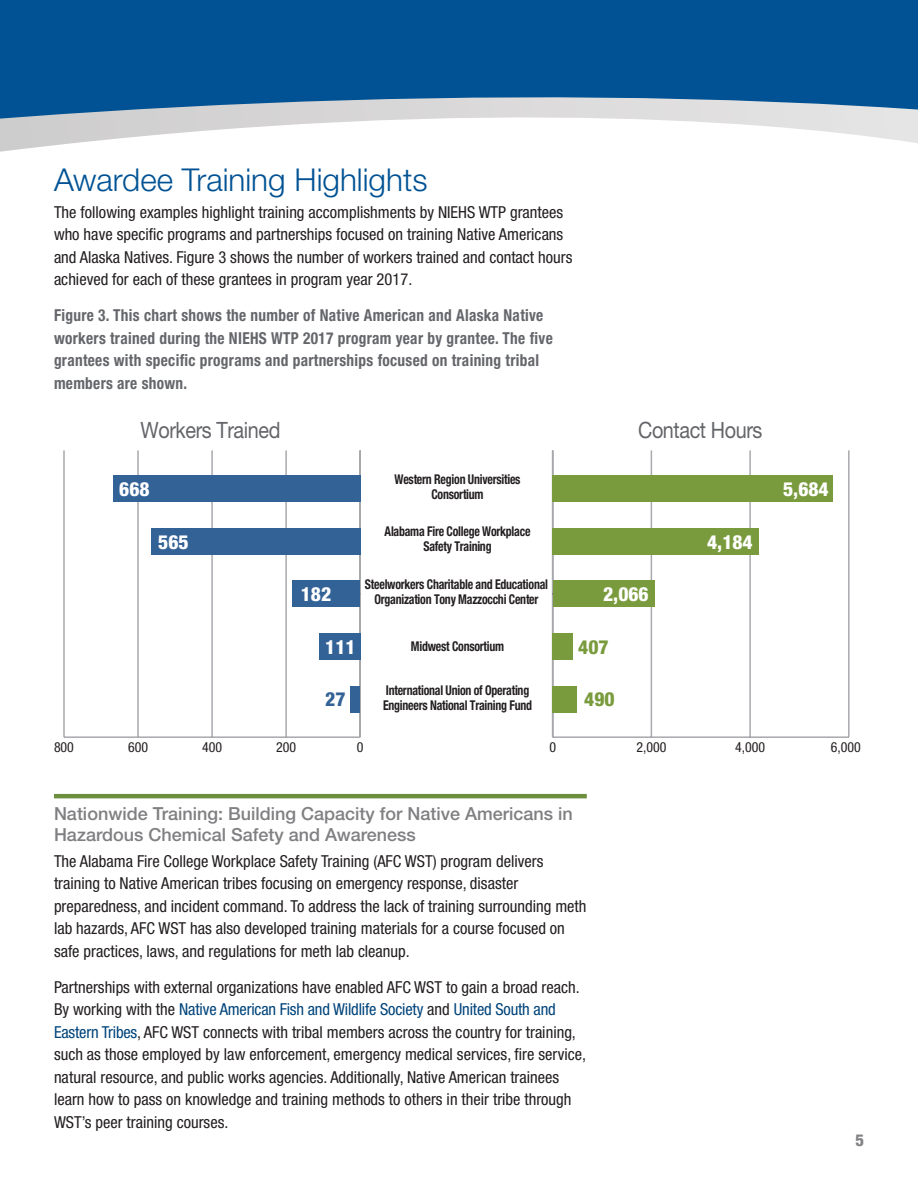
<style>
.page{position:relative;width:918px;height:1188px;background:#fff}
.page>*{position:absolute;margin:0;border:0;box-sizing:border-box;transform-origin:0 0}
.Heading_1{font:300 31.5px "Helvetica Neue LT Std";color:#005294}
.t1{font:22.5px "Helvetica Neue LT Std";letter-spacing:-.02em;color:#646569;scale:.88 1}
.t2{font:800 condensed 19.5px "Helvetica Neue LT Std";color:#fff}
.t3{font:800 condensed 19.5px "Helvetica Neue LT Std";color:#799b3d}
.t4{font:800 condensed 19.5px "Helvetica Neue LT Std";color:#336296}
.Heading_2{font:500 18px/21px "Helvetica Neue LT Std";color:#808083}
.Body{font:condensed 16.5px/22.5px "Helvetica Neue LT Std";color:#231f20}
.Figure_Title{font:700 condensed 16.5px/22.5px "Helvetica Neue LT Std";letter-spacing:.02em;color:#64666a;scale:.93 1}
.t5{font:800 condensed 16.5px "Helvetica Neue LT Std";color:#838386}
.t6{font:condensed 13.95px "Helvetica Neue LT Std";color:#231f20}
.t7{font:700 condensed 13.5px/15px "Helvetica Neue LT Std";letter-spacing:-.02em;color:#231f20;text-align:center;scale:.88 1}
.s1{color:#00447b}
</style>
<div class="page">
<hr style="left:54px;top:794px;width:533px;height:4px;background:#6f8f40">
<hr style="left:64px;top:736px;width:296px;height:2px;background:#a8a9ad">
<hr style="left:285px;top:450px;width:2px;height:287px;background:#a8a9ad">
<hr style="left:211px;top:450px;width:2px;height:287px;background:#a8a9ad">
<hr style="left:137px;top:450px;width:2px;height:287px;background:#a8a9ad">
<hr style="left:63px;top:450px;width:2px;height:287px;background:#a8a9ad">
<hr style="left:359px;top:450px;width:2px;height:287px;background:#a8a9ad">
<div style="left:350px;top:686px;width:10px;height:26px;background:#336296"></div>
<div style="left:319px;top:633px;width:41px;height:27px;background:#336296"></div>
<div style="left:293px;top:581px;width:67px;height:26px;background:#336296"></div>
<div style="left:151px;top:528px;width:209px;height:26px;background:#336296"></div>
<div style="left:113px;top:475px;width:247px;height:27px;background:#336296"></div>
<hr style="left:553px;top:736px;width:296px;height:2px;background:#a8a9ad">
<hr style="left:651px;top:450px;width:1px;height:287px;background:#a8a9ad">
<hr style="left:749px;top:450px;width:2px;height:287px;background:#a8a9ad">
<hr style="left:848px;top:450px;width:2px;height:287px;background:#a8a9ad">
<hr style="left:552px;top:450px;width:1px;height:287px;background:#a8a9ad">
<div style="left:553px;top:686px;width:24px;height:26px;background:#799b3d"></div>
<div style="left:553px;top:633px;width:20px;height:27px;background:#799b3d"></div>
<div style="left:553px;top:581px;width:102px;height:26px;background:#799b3d"></div>
<div style="left:553px;top:528px;width:206px;height:26px;background:#799b3d"></div>
<div style="left:553px;top:475px;width:280px;height:27px;background:#799b3d"></div>
<svg style="left:0;top:0;width:918px;height:152px;fill:#005294"></svg>
<p class="Heading_1" style="left:54px;top:161px;width:375px">Awardee Training Highlights</p>
<p class="Body" style="left:54px;top:201px;width:520px">The following examples highlight training accomplishments by NIEHS WTP grantees who have specific programs and partnerships focused on training Native Americans and Alaska Natives. Figure 3 shows the number of workers trained and contact hours achieved for each of these grantees in program year 2017.</p>
<p class="Figure_Title" style="left:54px;top:304px;width:538px">Figure 3. This chart shows the number of Native American and Alaska Native workers trained during the NIEHS WTP 2017 program year by grantee. The five grantees with specific programs and partnerships focused on training tribal members are shown.</p>
<p class="t1" style="left:140px;top:416px;width:161px">Workers Trained</p>
<p class="t1" style="left:638px;top:416px;width:143px">Contact Hours</p>
<p class="t2" style="left:119px;top:477px;width:32px">668</p>
<p class="t2" style="left:158px;top:530px;width:32px">565</p>
<p class="t7" style="left:395px;top:471px;width:145px">Western Region Universities<br>Consortium</p>
<p class="t7" style="left:385px;top:524px;width:167px">Alabama Fire College Workplace<br>Safety Training</p>
<p class="t7" style="left:365px;top:577px;width:210px">Steelworkers Charitable and Educational<br>Organization Tony Mazzocchi Center</p>
<p class="t7" style="left:411px;top:639px;width:108px">Midwest Consortium</p>
<p class="t7" style="left:383px;top:682px;width:171px;text-align:left">International Union of Operating<br>Engineers National Training Fund</p>
<p class="t2" style="left:603px;top:582px;width:47px">2,066</p>
<p class="t3" style="left:578px;top:635px;width:32px">407</p>
<p class="t2" style="left:301px;top:582px;width:32px">182</p>
<p class="t2" style="left:325px;top:635px;width:32px">111</p>
<p class="t4" style="left:325px;top:687px;width:22px">27</p>
<p class="t3" style="left:584px;top:687px;width:32px">490</p>
<p class="t2" style="left:707px;top:530px;width:47px">4,184</p>
<p class="t2" style="left:783px;top:477px;width:47px">5,684</p>
<p class="t6" style="left:54px;top:739px;width:21px">800</p>
<p class="t6" style="left:128px;top:739px;width:21px">600</p>
<p class="t6" style="left:202px;top:739px;width:21px">400</p>
<p class="t6" style="left:276px;top:739px;width:21px">200</p>
<p class="t6" style="left:357px;top:739px;width:8px">0</p>
<p class="t6" style="left:549px;top:739px;width:8px">0</p>
<p class="t6" style="left:636px;top:739px;width:31px">2,000</p>
<p class="t6" style="left:735px;top:739px;width:31px">4,000</p>
<p class="t6" style="left:831px;top:739px;width:31px">6,000</p>
<p class="Heading_2" style="left:54px;top:803px;width:520px">Nationwide Training: Building Capacity for Native Americans in<br>Hazardous Chemical Safety and Awareness</p>
<p class="Body" style="left:54px;top:850px;width:534px">The Alabama Fire College Workplace Safety Training (AFC WST) program delivers training to Native American tribes focusing on emergency response, disaster preparedness, and incident command. To address the lack of training surrounding meth lab hazards, AFC WST has also developed training materials for a course focused on safe practices, laws, and regulations for meth lab cleanup.</p>
<p class="Body" style="left:54px;top:976px;width:534px">Partnerships with external organizations have enabled AFC WST to gain a broad reach.<br>By working with the <span class="s1">Native American Fish and Wildlife Society</span> and <span class="s1">United South and Eastern Tribes</span>, AFC WST connects with tribal members across the country for training, such as those employed by law enforcement, emergency medical services, fire service, natural resource, and public works agencies. Additionally, Native American trainees learn how to pass on knowledge and training methods to others in their tribe through WST’s peer training courses.</p>
<p class="t5" style="left:855px;top:1130px;width:10px">5</p>
</div>
